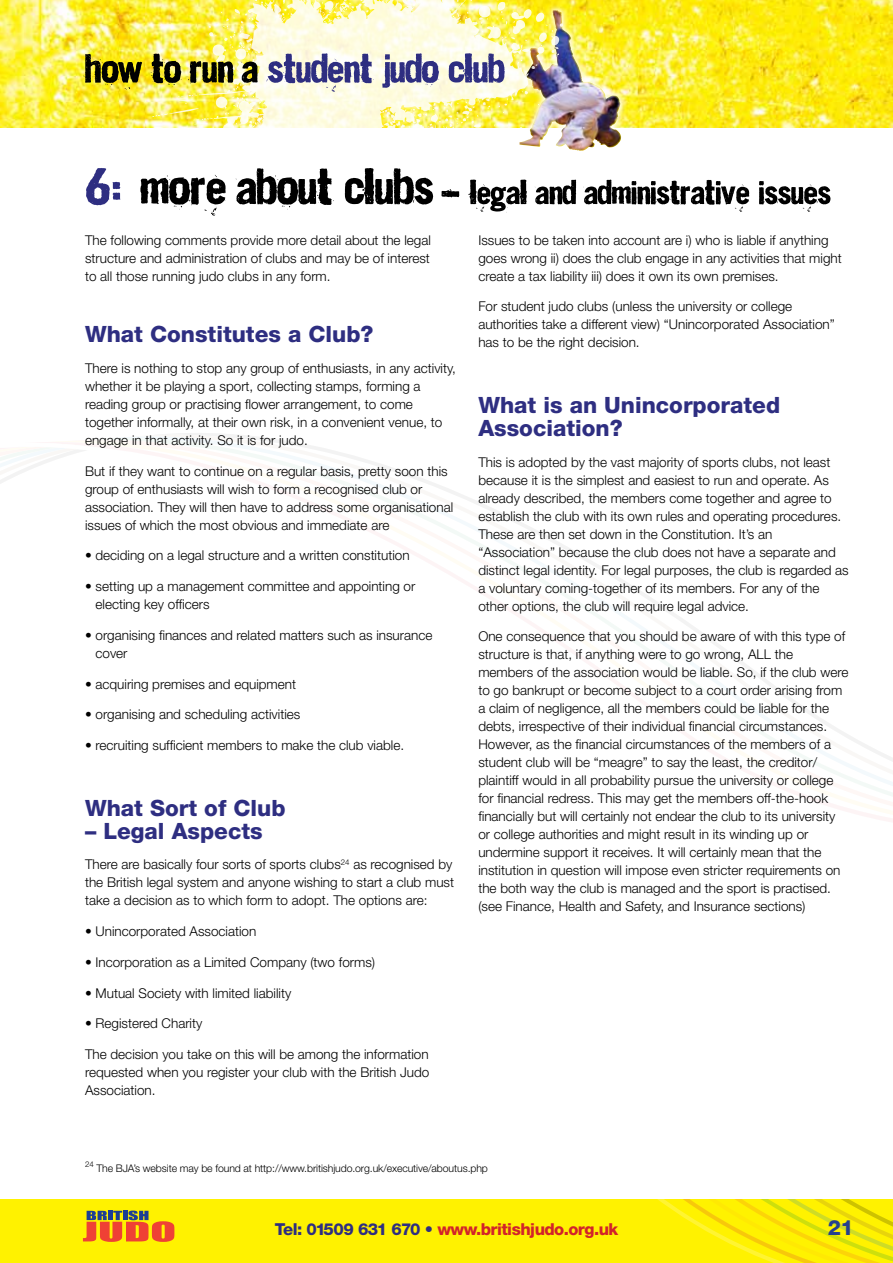
<style>
.page{position:relative;width:893px;height:1263px;background:#fff}
.page>*{position:absolute;margin:0;border:0;box-sizing:border-box;transform-origin:0 0}
.t1{font:60.75px "Dirt 2 Stickler";color:#2e2e81}
.t2{font:51px "Dirt 2 Stickler";color:#000}
.t3{font:800 22.5px/22.5px "Helvetica Neue";color:#2e2e81}
.t4{font:800 21px "Helvetica Neue";color:#25408f}
.t5{font:800 16.5px "Helvetica Neue";letter-spacing:-.03em;color:#d2232a}
.t6{font:300 13.5px/18px "Helvetica Neue";color:#000}
.t7{font:300 10.5px "Helvetica Neue";letter-spacing:-.01em;color:#000}
.s1{color:#000101}
.s2{font-size:75px;color:#2e2e81}
.s3{font-size:75px}
.s4{color:#2e2e81}
</style>
<div class="page">
<img style="left:0;top:0;width:893px;height:128px">
<img style="left:519px;top:2px;width:108px;height:149px">
<svg style="left:152px;top:0;width:410px;height:128px;background:#f8f2a8"></svg>
<div style="left:0;top:1199px;width:893px;height:64px;background:#fff200"></div>
<svg style="left:0;top:443px;width:893px;height:379px"></svg>
<svg style="left:657px;top:1199px;width:236px;height:64px"></svg>
<svg style="left:83px;top:1210px;width:91px;height:32px"></svg>
<h1 class="t1" style="left:85px;top:26px;width:421px"><span class="s1">HOW TO RUN A</span> STUDENT JUDO CLUB</h1>
<h2 class="t2" style="left:85px;top:157px;width:747px"><span class="s2">6:</span> <span class="s3">MORE ABOUT CLUBS</span> - LEGAL AND ADMINIStRATIVE ISSUES</h2>
<p class="t6" style="left:85px;top:230px;width:347px;text-align:justify">The following comments provide more detail about the legal structure and administration of clubs and may be of interest to all those running judo clubs in any form.</p>
<h3 class="t3" style="left:85px;top:323px;width:290px">What Constitutes a Club?</h3>
<p class="t6" style="left:85px;top:359px;width:372px">There is nothing to stop any group of enthusiasts, in any activity, whether it be playing a sport, collecting stamps, forming a reading group or practising flower arrangement, to come together informally, at their own risk, in a convenient venue, to engage in that activity. So it is for judo.</p>
<p class="t6" style="left:85px;top:461px;width:370px">But if they want to continue on a regular basis, pretty soon this group of enthusiasts will wish to form a recognised club or association. They will then have to address some organisational issues of which the most obvious and immediate are</p>
<p class="t6" style="left:85px;top:546px;width:326px">• deciding on a legal structure and a written constitution</p>
<p class="t6" style="left:96px;top:577px;width:321px;text-indent:-11px">• setting up a management committee and appointing or electing key officers</p>
<p class="t6" style="left:96px;top:626px;width:338px;text-indent:-11px">• organising finances and related matters such as insurance cover</p>
<p class="t6" style="left:85px;top:674px;width:213px">• acquiring premises and equipment</p>
<p class="t6" style="left:85px;top:705px;width:217px">• organising and scheduling activities</p>
<p class="t6" style="left:85px;top:736px;width:321px">• recruiting sufficient members to make the club viable.</p>
<h3 class="t3" style="left:85px;top:797px;width:202px">What Sort of Club</h3>
<h3 class="t3" style="left:85px;top:819px;width:179px">– Legal Aspects</h3>
<p class="t6" style="left:85px;top:855px;width:371px">There are basically four sorts of sports clubs<sup>24</sup> as recognised by the British legal system and anyone wishing to start a club must take a decision as to which form to adopt. The options are:</p>
<p class="t6" style="left:85px;top:922px;width:173px">• Unincorporated Association</p>
<p class="t6" style="left:85px;top:953px;width:292px">• Incorporation as a Limited Company (two forms)</p>
<p class="t6" style="left:85px;top:983px;width:208px">• Mutual Society with limited liability</p>
<p class="t6" style="left:85px;top:1014px;width:119px">• Registered Charity</p>
<p class="t6" style="left:85px;top:1045px;width:346px;text-align:justify">The decision you take on this will be among the information requested when you register your club with the British Judo Association.</p>
<p class="t6" style="left:478px;top:230px;width:365px">Issues to be taken into account are i) who is liable if anything goes wrong ii) does the club engage in any activities that might create a tax liability iii) does it own its own premises.</p>
<p class="t6" style="left:478px;top:297px;width:358px">For student judo clubs (unless the university or college authorities take a different view) “Unincorporated Association” has to be the right decision.</p>
<h3 class="t3" style="left:478px;top:394px;width:303px">What is an Unincorporated<br>Association?</h3>
<p class="t6" style="left:478px;top:452px;width:372px">This is adopted by the vast majority of sports clubs, not least because it is the simplest and easiest to run and operate. As already described, the members come together and agree to establish the club with its own rules and operating procedures.<br>These are then set down in the Constitution. It’s an “Association” because the club does not have a separate and distinct legal identity. For legal purposes, the club is regarded as a voluntary coming-together of its members. For any of the other options, the club will require legal advice.</p>
<p class="t6" style="left:478px;top:627px;width:372px">One consequence that you should be aware of with this type of structure is that, if anything were to go wrong, ALL the members of the association would be liable. So, if the club were to go bankrupt or become subject to a court order arising from a claim of negligence, all the members could be liable for the debts, irrespective of their individual financial circumstances.<br>However, as the financial circumstances of the members of a student club will be “meagre” to say the least, the creditor/ plaintiff would in all probability pursue the university or college for financial redress. This may get the members off-the-hook financially but will certainly not endear the club to its university or college authorities and might result in its winding up or undermine support it receives. It will certainly mean that the institution in question will impose even stricter requirements on the both way the club is managed and the sport is practised. (see Finance, Health and Safety, and Insurance sections)</p>
<p class="t7" style="left:85px;top:1161px;width:404px"><sup>24</sup> The BJA’s website may be found at http://www. britishjudo. org. uk/executive/aboutus. php</p>
<p class="t5" style="left:275px;top:1220px;width:345px"><span class="s4">Tel: 01509 631 670 •</span> www.britishjudo.org.uk</p>
<h3 class="t4" style="left:828px;top:1215px;width:27px">21</h3>
</div>
